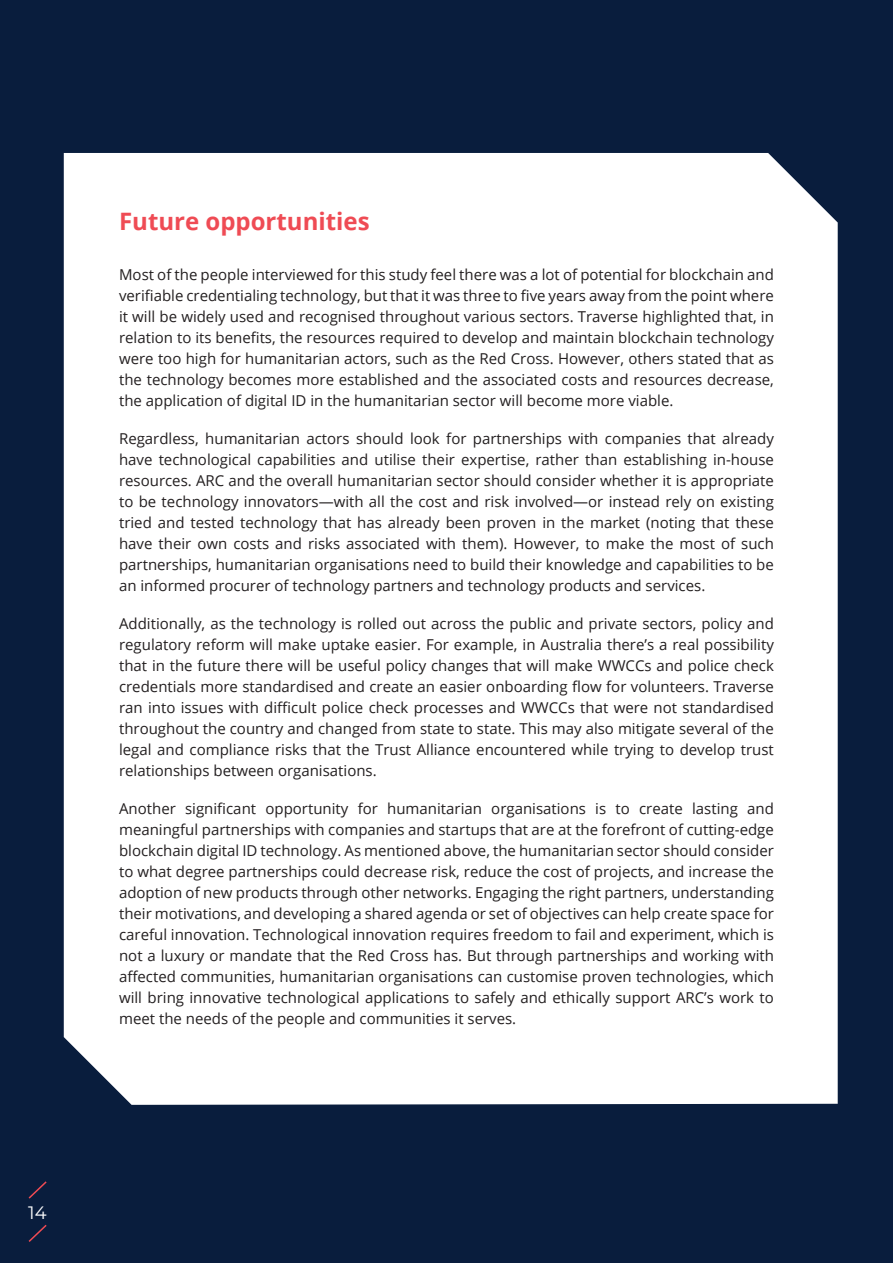
<style>
.page{position:relative;width:893px;height:1263px;background:#091d3d}
.page>*{position:absolute;margin:0;border:0;box-sizing:border-box;transform-origin:0 0}
.t1{font:700 24px "Open Sans";color:#ef4b54}
.t2{font:18px "Montserrat";color:#fff}
.t3{font:15px/21px "Open Sans";color:#231f20;text-align:justify}
</style>
<div class="page">
<div style="left:64px;top:153px;width:774px;height:952px;background:#fff"></div>
<svg style="left:28px;top:1181px;width:19px;height:18px"></svg>
<svg style="left:28px;top:1224px;width:19px;height:18px"></svg>
<p class="t2" style="left:28px;top:1200px;width:20px">14</p>
<p class="t1" style="left:119px;top:204px;width:252px">Future opportunities</p>
<p class="t3" style="left:119px;top:264px;width:656px">Most of the people interviewed for this study feel there was a lot of potential for blockchain and verifiable credentialing technology, but that it was three to five years away from the point where it will be widely used and recognised throughout various sectors. Traverse highlighted that, in relation to its benefits, the resources required to develop and maintain blockchain technology were too high for humanitarian actors, such as the Red Cross. However, others stated that as the technology becomes more established and the associated costs and resources decrease, the application of digital ID in the humanitarian sector will become more viable.</p>
<p class="t3" style="left:119px;top:428px;width:656px">Regardless, humanitarian actors should look for partnerships with companies that already have technological capabilities and utilise their expertise, rather than establishing in-house resources. ARC and the overall humanitarian sector should consider whether it is appropriate to be technology innovators—with all the cost and risk involved—or instead rely on existing tried and tested technology that has already been proven in the market (noting that these have their own costs and risks associated with them). However, to make the most of such partnerships, humanitarian organisations need to build their knowledge and capabilities to be an informed procurer of technology partners and technology products and services.</p>
<p class="t3" style="left:119px;top:613px;width:656px">Additionally, as the technology is rolled out across the public and private sectors, policy and regulatory reform will make uptake easier. For example, in Australia there’s a real possibility that in the future there will be useful policy changes that will make WWCCs and police check credentials more standardised and create an easier onboarding flow for volunteers. Traverse ran into issues with difficult police check processes and WWCCs that were not standardised throughout the country and changed from state to state. This may also mitigate several of the legal and compliance risks that the Trust Alliance encountered while trying to develop trust relationships between organisations.</p>
<p class="t3" style="left:119px;top:798px;width:656px">Another significant opportunity for humanitarian organisations is to create lasting and meaningful partnerships with companies and startups that are at the forefront of cutting-edge blockchain digital ID technology. As mentioned above, the humanitarian sector should consider to what degree partnerships could decrease risk, reduce the cost of projects, and increase the adoption of new products through other networks. Engaging the right partners, understanding their motivations, and developing a shared agenda or set of objectives can help create space for careful innovation. Technological innovation requires freedom to fail and experiment, which is not a luxury or mandate that the Red Cross has. But through partnerships and working with affected communities, humanitarian organisations can customise proven technologies, which will bring innovative technological applications to safely and ethically support ARC’s work to meet the needs of the people and communities it serves.</p>
</div>
